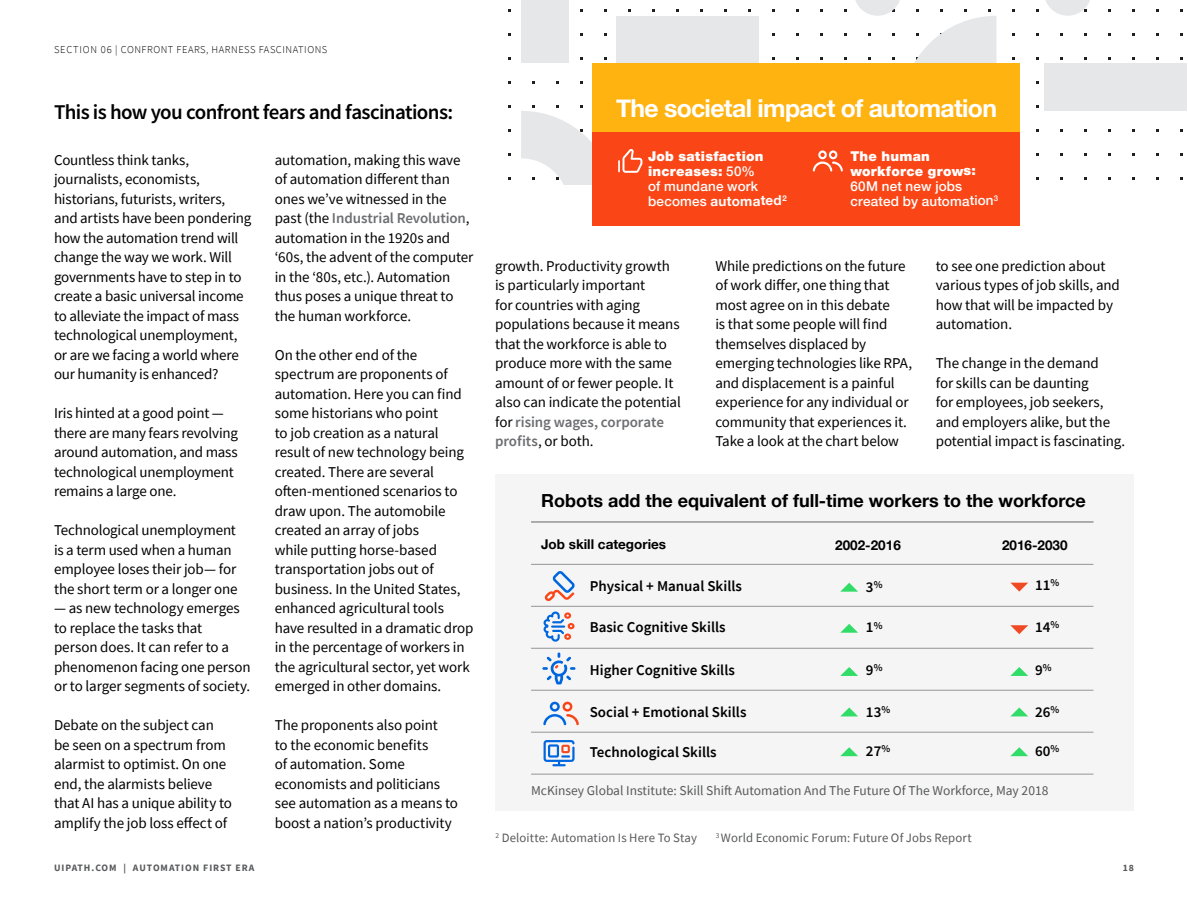
<style>
.page{position:relative;width:1188px;height:918px;background:#fff}
.page>*{position:absolute;margin:0;border:0;box-sizing:border-box;transform-origin:0 0}
.t1{font:700 24.75px "Helvetica Neue";letter-spacing:-.025em;color:#fff}
.t2{font:600 21px "Source Sans Pro";letter-spacing:-.03em;color:#000}
.t3{font:700 18px "Helvetica Neue LT Pro";color:#000}
.t4{font:15px/19.5px "Source Sans Pro";letter-spacing:-.01em;color:#000}
.t5{font:600 15px "Source Sans Pro";color:#000}
.t6{font:600 15px "Source Sans Pro";color:#000}
.t7{font:900 13.5px/15px "Helvetica Neue LT Pro";letter-spacing:.01em;color:#fff}
.t8{font:13.5px "Source Sans Pro";color:#58595b}
.t9{font:700 13.5px "Helvetica Neue LT Pro";color:#000}
.t10{font:500 13.5px/15px "Helvetica Neue LT Pro";letter-spacing:.01em;color:#fff}
.t11{font:12.75px "Source Sans Pro";letter-spacing:.01em;color:#58595b}
.t12{font:300 10.5px "Source Sans Pro";letter-spacing:.05em;color:#000}
.t13{font:700 9.75px "Source Sans Pro";letter-spacing:.1em;color:#58595b}
.s1{font-weight:600;color:#6d6e71}
.s2{font-weight:500}
.s3{font-weight:700}
</style>
<div class="page">
<div style="left:495px;top:474px;width:639px;height:337px;background:#f5f5f5"></div>
<svg style="left:544px;top:571px;width:31px;height:30px"></svg>
<svg style="left:544px;top:612px;width:31px;height:30px"></svg>
<svg style="left:542px;top:652px;width:33px;height:32px"></svg>
<svg style="left:543px;top:702px;width:36px;height:23px"></svg>
<hr style="left:531px;top:564px;width:562px;height:1px;background:#939598">
<hr style="left:531px;top:521px;width:562px;height:2px;background:#939598">
<hr style="left:531px;top:606px;width:562px;height:1px;background:#939598">
<hr style="left:531px;top:648px;width:562px;height:1px;background:#939598">
<hr style="left:531px;top:690px;width:562px;height:1px;background:#939598">
<hr style="left:531px;top:732px;width:562px;height:1px;background:#939598">
<hr style="left:531px;top:774px;width:562px;height:1px;background:#939598">
<svg style="left:544px;top:740px;width:31px;height:26px"></svg>
<svg style="left:840px;top:583px;width:18px;height:9px"></svg>
<svg style="left:1010px;top:583px;width:18px;height:9px"></svg>
<svg style="left:1010px;top:625px;width:18px;height:9px"></svg>
<svg style="left:840px;top:624px;width:18px;height:9px"></svg>
<svg style="left:840px;top:667px;width:18px;height:9px"></svg>
<svg style="left:1010px;top:667px;width:18px;height:9px"></svg>
<svg style="left:841px;top:708px;width:17px;height:8px"></svg>
<svg style="left:1011px;top:708px;width:17px;height:8px"></svg>
<svg style="left:840px;top:747px;width:18px;height:9px"></svg>
<svg style="left:1010px;top:747px;width:18px;height:9px"></svg>
<svg style="left:508px;top:9px;width:675px;height:171px"></svg>
<div style="left:1044px;top:63px;width:143px;height:48px;background:#e6e7e8"></div>
<div style="left:521px;top:0;width:48px;height:63px;background:#e6e7e8"></div>
<div style="left:616px;top:16px;width:143px;height:47px;background:#e6e7e8"></div>
<svg style="left:1044px;top:0;width:48px;height:16px"></svg>
<svg style="left:854px;top:0;width:142px;height:63px"></svg>
<div style="left:592px;top:63px;width:428px;height:133px;background:#feb311"></div>
<div style="left:592px;top:132px;width:428px;height:94px;background:#fa4616"></div>
<svg style="left:521px;top:111px;width:121px;height:73px"></svg>
<svg style="left:813px;top:150px;width:30px;height:22px"></svg>
<p class="t12" style="left:54px;top:43px;width:275px">SECTION 06 | CONFRONT FEARS, HARNESS FASCINATIONS</p>
<h2 class="t2" style="left:54px;top:99px;width:401px">This is how you confront fears and fascinations:</h2>
<p class="t4" style="left:275px;top:150px;width:200px">automation, making this wave of automation different than ones we’ve witnessed in the past (the <span class="s1">Industrial Revolution</span>, automation in the 1920s and ‘60s, the advent of the computer in the ‘80s, etc.). Automation thus poses a unique threat to the human workforce.</p>
<p class="t4" style="left:275px;top:345px;width:200px">On the other end of the spectrum are proponents of automation. Here you can find some historians who point<br>to job creation as a natural result of new technology being created. There are several often-mentioned scenarios to draw upon. The automobile created an array of jobs<br>while putting horse-based transportation jobs out of business. In the United States, enhanced agricultural tools have resulted in a dramatic drop in the percentage of workers in the agricultural sector, yet work emerged in other domains.</p>
<p class="t4" style="left:275px;top:715px;width:185px">The proponents also point<br>to the economic benefits<br>of automation. Some economists and politicians see automation as a means to boost a nation’s productivity</p>
<p class="t4" style="left:54px;top:150px;width:199px">Countless think tanks, journalists, economists, historians, futurists, writers, and artists have been pondering how the automation trend will change the way we work. Will governments have to step in to create a basic universal income to alleviate the impact of mass technological unemployment, or are we facing a world where our humanity is enhanced?</p>
<p class="t4" style="left:54px;top:403px;width:185px">Iris hinted at a good point — there are many fears revolving around automation, and mass technological unemployment remains a large one.</p>
<p class="t4" style="left:54px;top:520px;width:185px">Technological unemployment is a term used when a human employee loses their job— for the short term or a longer one</p>
<p class="t4" style="left:54px;top:598px;width:198px">— as new technology emerges to replace the tasks that<br>person does. It can refer to a phenomenon facing one person or to larger segments of society.</p>
<p class="t4" style="left:54px;top:715px;width:180px">Debate on the subject can be seen on a spectrum from alarmist to optimist. On one end, the alarmists believe that AI has a unique ability to amplify the job loss effect of</p>
<h1 class="t1" style="left:616px;top:88px;width:383px">The societal impact of automation</h1>
<p class="t7" style="left:648px;top:148px;width:140px">Job satisfaction increases: <span class="s2">50%<br>of mundane work becomes</span> <span class="s3">automated</span><sup>2</sup></p>
<p class="t7" style="left:850px;top:149px;width:127px">The human workforce grows:</p>
<p class="t10" style="left:851px;top:178px;width:149px">60M net new jobs created by automation<sup>3</sup></p>
<p class="t4" style="left:495px;top:256px;width:187px">growth. Productivity growth is particularly important<br>for countries with aging populations because it means that the workforce is able to produce more with the same amount of or fewer people. It also can indicate the potential for <span class="s1">rising wages, corporate profits</span>, or both.</p>
<p class="t4" style="left:715px;top:256px;width:198px">While predictions on the future of work differ, one thing that most agree on in this debate<br>is that some people will find themselves displaced by emerging technologies like RPA, and displacement is a painful experience for any individual or community that experiences it.<br>Take a look at the chart below</p>
<p class="t4" style="left:936px;top:256px;width:186px">to see one prediction about various types of job skills, and how that will be impacted by automation.</p>
<p class="t4" style="left:936px;top:353px;width:191px">The change in the demand<br>for skills can be daunting<br>for employees, job seekers, and employers alike, but the potential impact is fascinating.</p>
<p class="t3" style="left:541px;top:489px;width:546px">Robots add the equivalent of full-time workers to the workforce</p>
<p class="t9" style="left:541px;top:536px;width:127px">Job skill categories</p>
<p class="t9" style="left:835px;top:536px;width:67px">2002-2016</p>
<p class="t9" style="left:1002px;top:536px;width:67px">2016-2030</p>
<p class="t5" style="left:590px;top:576px;width:154px">Physical + Manual Skills</p>
<p class="t5" style="left:590px;top:617px;width:137px">Basic Cognitive Skills</p>
<p class="t5" style="left:590px;top:660px;width:147px">Higher Cognitive Skills</p>
<p class="t5" style="left:590px;top:702px;width:158px">Social + Emotional Skills</p>
<p class="t5" style="left:590px;top:742px;width:128px">Technological Skills</p>
<p class="t6" style="left:866px;top:577px;width:18px">3<sup>%</sup></p>
<p class="t6" style="left:866px;top:617px;width:18px">1<sup>%</sup></p>
<p class="t6" style="left:866px;top:660px;width:18px">9<sup>%</sup></p>
<p class="t6" style="left:866px;top:702px;width:26px">13<sup>%</sup></p>
<p class="t6" style="left:866px;top:741px;width:26px">27<sup>%</sup></p>
<p class="t6" style="left:1035px;top:575px;width:26px">11<sup>%</sup></p>
<p class="t6" style="left:1035px;top:617px;width:26px">14<sup>%</sup></p>
<p class="t6" style="left:1035px;top:660px;width:18px">9<sup>%</sup></p>
<p class="t6" style="left:1035px;top:702px;width:26px">26<sup>%</sup></p>
<p class="t6" style="left:1035px;top:741px;width:26px">60<sup>%</sup></p>
<p class="t8" style="left:531px;top:782px;width:519px">McKinsey Global Institute: Skill Shift Automation And The Future Of The Workforce, May 2018</p>
<p class="t11" style="left:496px;top:830px;width:203px"><sup>2</sup> Deloitte: Automation Is Here To Stay</p>
<p class="t11" style="left:716px;top:830px;width:258px"><sup>3</sup> World Economic Forum: Future Of Jobs Report</p>
<p class="t13" style="left:54px;top:861px;width:202px">UIPATH.COM | AUTOMATION FIRST ERA</p>
<p class="t13" style="left:1123px;top:861px;width:13px">18</p>
</div>
